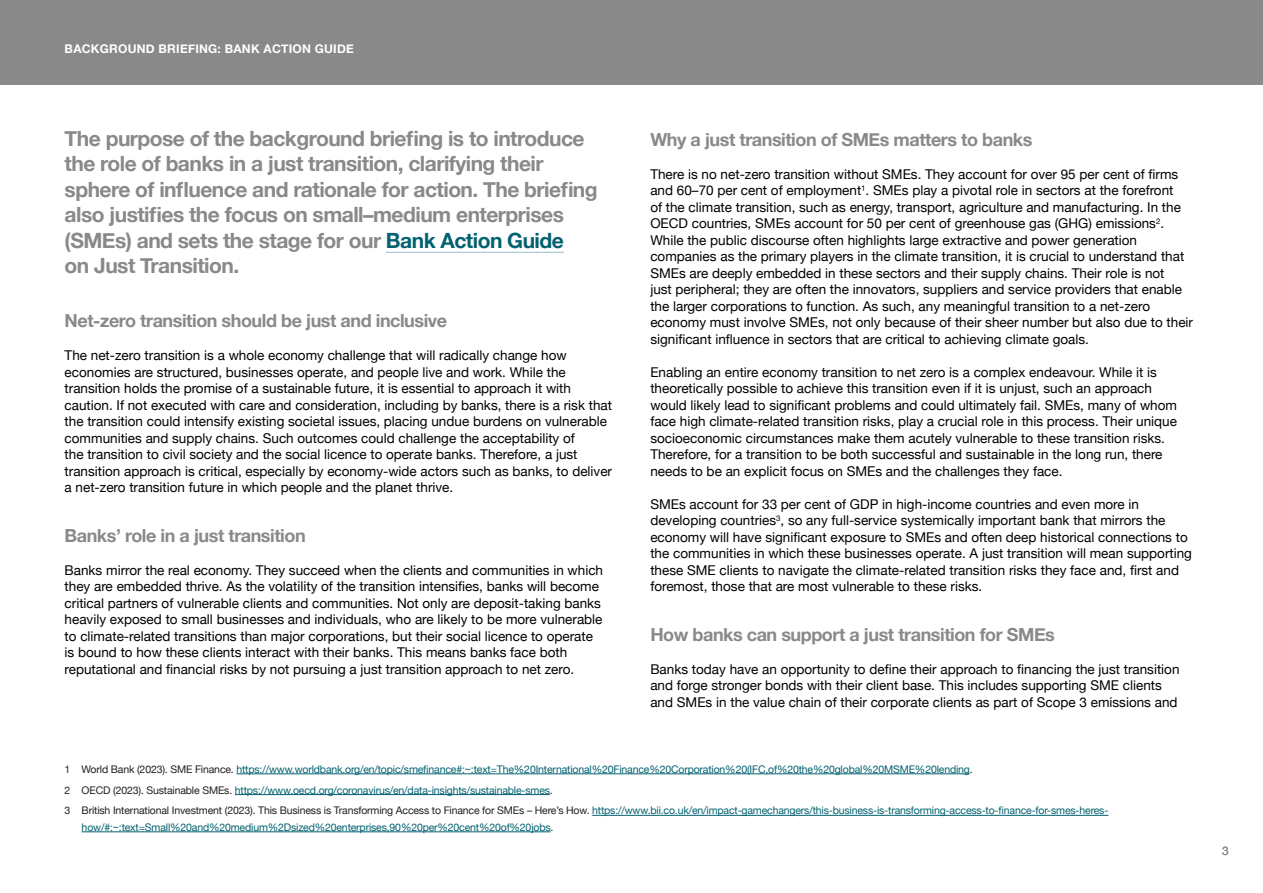
<style>
.page{position:relative;width:1263px;height:893px;background:#fff}
.page>*{position:absolute;margin:0;border:0;box-sizing:border-box;transform-origin:0 0}
.Subheading_14pt{font:700 21px/25.5px "Helvetica Neue";letter-spacing:-.025em;color:#898989}
.Sub_heading_12pt{font:700 18px "Helvetica Neue";letter-spacing:-.025em;color:#898989}
.Body_copy{font:13.5px/16.5px "Helvetica Neue";color:#000}
.t1{font:700 12px "Helvetica Neue";letter-spacing:.02em;color:#fff}
.Body_copy-2{font:12px "Helvetica Neue";color:#898989}
.Footnote_text{font:10.5px/16.5px "Helvetica Neue";letter-spacing:-.015em;color:#006170}
.s1{color:#036170}
.s2{color:#231f20}
</style>
<div class="page">
<div style="left:0;top:0;width:1263px;height:85px;background:#898989"></div>
<hr style="left:386px;top:252px;width:178px;height:1px;background:#9ac0c6">
<hr style="left:236px;top:773px;width:734px;height:1px;background:#006170">
<hr style="left:235px;top:794px;width:315px;height:1px;background:#006170">
<hr style="left:592px;top:815px;width:516px;height:1px;background:#006170">
<hr style="left:82px;top:831px;width:468px;height:1px;background:#006170">
<p class="t1" style="left:65px;top:39px;width:291px">BACKGROUND BRIEFING: BANK ACTION GUIDE</p>
<p class="Subheading_14pt" style="left:65px;top:126px;width:535px">The purpose of the background briefing is to introduce the role of banks in a just transition, clarifying their sphere of influence and rationale for action. The briefing also justifies the focus on small–medium enterprises (SMEs) and sets the stage for our <span class="s1">Bank Action Guide<br></span>on Just Transition.</p>
<p class="Sub_heading_12pt" style="left:65px;top:307px;width:384px">Net-zero transition should be just and inclusive</p>
<p class="Body_copy" style="left:65px;top:348px;width:549px">The net-zero transition is a whole economy challenge that will radically change how economies are structured, businesses operate, and people live and work. While the transition holds the promise of a sustainable future, it is essential to approach it with caution. If not executed with care and consideration, including by banks, there is a risk that the transition could intensify existing societal issues, placing undue burdens on vulnerable communities and supply chains. Such outcomes could challenge the acceptability of<br>the transition to civil society and the social licence to operate banks. Therefore, a just transition approach is critical, especially by economy-wide actors such as banks, to deliver a net-zero transition future in which people and the planet thrive.</p>
<p class="Sub_heading_12pt" style="left:65px;top:521px;width:243px">Banks’ role in a just transition</p>
<p class="Body_copy" style="left:65px;top:562px;width:540px">Banks mirror the real economy. They succeed when the clients and communities in which they are embedded thrive. As the volatility of the transition intensifies, banks will become critical partners of vulnerable clients and communities. Not only are deposit-taking banks heavily exposed to small businesses and individuals, who are likely to be more vulnerable to climate-related transitions than major corporations, but their social licence to operate is bound to how these clients interact with their banks. This means banks face both reputational and financial risks by not pursuing a just transition approach to net zero.</p>
<p class="Sub_heading_12pt" style="left:650px;top:125px;width:384px">Why a just transition of SMEs matters to banks</p>
<p class="Body_copy" style="left:650px;top:166px;width:544px">There is no net-zero transition without SMEs. They account for over 95 per cent of firms and 60–70 per cent of employment<sup>1</sup>. SMEs play a pivotal role in sectors at the forefront<br>of the climate transition, such as energy, transport, agriculture and manufacturing. In the OECD countries, SMEs account for 50 per cent of greenhouse gas (GHG) emissions<sup>2</sup>.<br>While the public discourse often highlights large extractive and power generation companies as the primary players in the climate transition, it is crucial to understand that SMEs are deeply embedded in these sectors and their supply chains. Their role is not<br>just peripheral; they are often the innovators, suppliers and service providers that enable the larger corporations to function. As such, any meaningful transition to a net-zero economy must involve SMEs, not only because of their sheer number but also due to their significant influence in sectors that are critical to achieving climate goals.</p>
<p class="Body_copy" style="left:650px;top:364px;width:528px">Enabling an entire economy transition to net zero is a complex endeavour. While it is theoretically possible to achieve this transition even if it is unjust, such an approach would likely lead to significant problems and could ultimately fail. SMEs, many of whom face high climate-related transition risks, play a crucial role in this process. Their unique socioeconomic circumstances make them acutely vulnerable to these transition risks.<br>Therefore, for a transition to be both successful and sustainable in the long run, there needs to be an explicit focus on SMEs and the challenges they face.</p>
<p class="Body_copy" style="left:650px;top:496px;width:543px">SMEs account for 33 per cent of GDP in high-income countries and even more in developing countries<sup>3</sup>, so any full-service systemically important bank that mirrors the economy will have significant exposure to SMEs and often deep historical connections to the communities in which these businesses operate. A just transition will mean supporting these SME clients to navigate the climate-related transition risks they face and, first and foremost, those that are most vulnerable to these risks.</p>
<p class="Sub_heading_12pt" style="left:650px;top:620px;width:406px">How banks can support a just transition for SMEs</p>
<p class="Body_copy" style="left:650px;top:661px;width:531px">Banks today have an opportunity to define their approach to financing the just transition and forge stronger bonds with their client base. This includes supporting SME clients and SMEs in the value chain of their corporate clients as part of Scope 3 emissions and</p>
<p class="Footnote_text" style="left:65px;top:761px;width:909px"><span class="s2">1 World Bank (2023). SME Finance.</span> https://www.worldbank.org/en/topic/smefinance#:~:text=The%20International%20Finance%20Corporation%20(IFC,of%20the%20global%20MSME%20lending<span class="s2">.</span></p>
<p class="Footnote_text" style="left:65px;top:782px;width:490px"><span class="s2">2 OECD (2023). Sustainable SMEs.</span> https://www.oecd.org/coronavirus/en/data-insights/sustainable-smes<span class="s2">.</span></p>
<p class="Footnote_text" style="left:82px;top:803px;width:1028px;text-indent:-17px"><span class="s2">3 British International Investment (2023). This Business is Transforming Access to Finance for SMEs – Here’s How.</span> https://www.bii.co.uk/en/impact-gamechangers/this-business-is-transforming-access-to-finance-for-smes-heres&shy;how/#:~:text=Small%20and%20medium%2Dsized%20enterprises,90%20per%20cent%20of%20jobs<span class="s2">.</span></p>
<p class="Body_copy-2" style="left:1222px;top:842px;width:8px">3</p>
</div>
